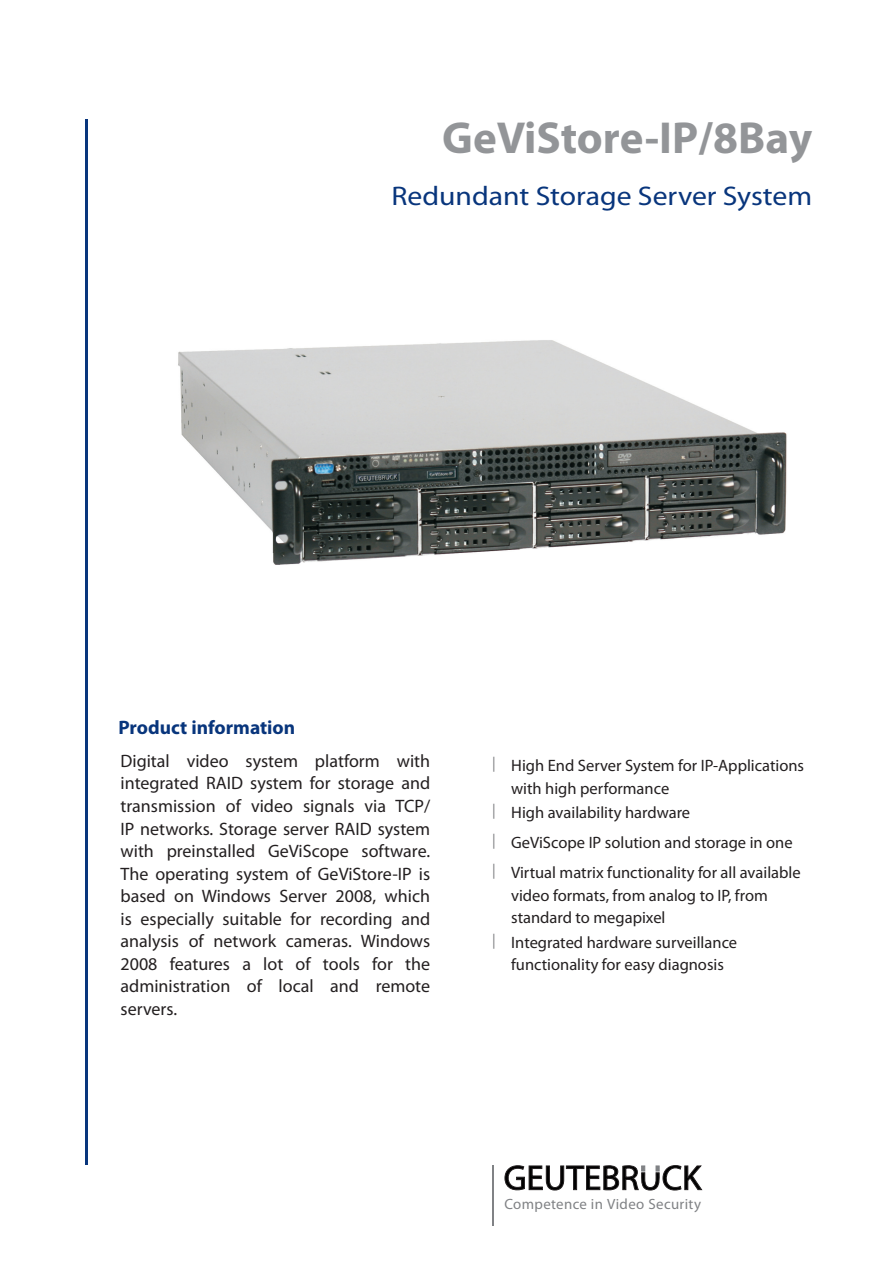
<style>
.page{position:relative;width:893px;height:1263px;background:#fff}
.page>*{position:absolute;margin:0;border:0;box-sizing:border-box;transform-origin:0 0}
.Standard__Web{font:700 45px "Myriad Pro";color:#939598}
.Überschrift_3{font:27px "Myriad Pro";color:#08357c;scale:1.1 1}
.Standard_Arial{font:700 19.5px "Myriad Pro";color:#08357c}
.Normal__Web{font:18px/22.5px "Myriad Pro";color:#231f20;text-align:justify}
.Normal__Web-2{font:16.5px/22.5px "Myriad Pro";color:#231f20}
.t1{font:15px "Myriad Pro";color:#808285}
.t2{font:14.85px "Myriad Pro";letter-spacing:.025em;color:#808285}
</style>
<div class="page">
<hr style="left:85px;top:119px;width:2px;height:1045px;background:#08357c">
<svg style="left:505px;top:1165px;width:196px;height:26px"></svg>
<hr style="left:493px;top:1166px;width:1px;height:60px;background:#808285">
<img style="left:178px;top:340px;width:609px;height:225px">
<p class="Standard__Web" style="left:442px;top:108px;width:372px">GeViStore-IP/8Bay</p>
<p class="Überschrift_3" style="left:392px;top:180px;width:384px">Redundant Storage Server System</p>
<p class="Standard_Arial" style="left:118px;top:715px;width:178px">Product information</p>
<p class="Normal__Web" style="left:121px;top:749px;width:311px">Digital video system platform with integrated RAID system for storage and transmission of video signals via TCP/ IP networks. Storage server RAID system with preinstalled GeViScope software.<br>The operating system of GeViStore-IP is based on Windows Server 2008, which is especially suitable for recording and analysis of network cameras. Windows 2008 features a lot of tools for the administration of local and remote servers.</p>
<p class="t1" style="left:492px;top:754px;width:5px">|</p>
<p class="Normal__Web-2" style="left:511px;top:754px;width:295px">High End Server System for IP-Applications with high performance</p>
<p class="t1" style="left:492px;top:801px;width:5px">|</p>
<p class="Normal__Web-2" style="left:511px;top:801px;width:181px">High availability hardware</p>
<p class="t1" style="left:492px;top:830px;width:5px">|</p>
<p class="Normal__Web-2" style="left:511px;top:831px;width:283px">GeViScope IP solution and storage in one</p>
<p class="t1" style="left:492px;top:861px;width:5px">|</p>
<p class="Normal__Web-2" style="left:511px;top:861px;width:291px">Virtual matrix functionality for all available video formats, from analog to IP, from standard to megapixel</p>
<p class="t1" style="left:492px;top:930px;width:5px">|</p>
<p class="Normal__Web-2" style="left:511px;top:930px;width:228px">Integrated hardware surveillance functionality for easy diagnosis</p>
<p class="t2" style="left:504px;top:1195px;width:198px">Competence in Video Security</p>
</div>
